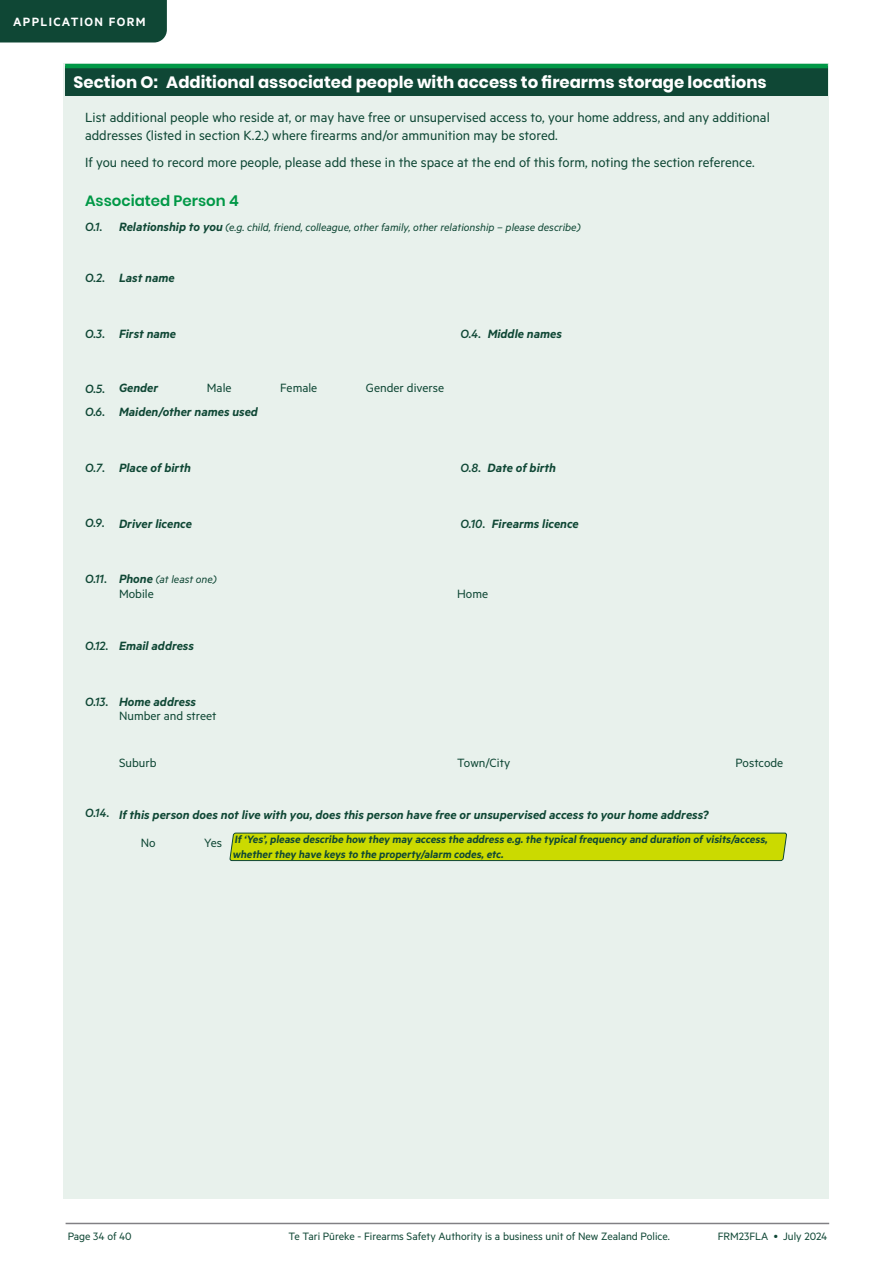
<style>
.page{position:relative;width:893px;height:1263px;background:#fff}
.page>*{position:absolute;margin:0;border:0;box-sizing:border-box;transform-origin:0 0}
.t1{font:700 16.5px "Poppins";color:#fff}
.t2{font:15px/18px "Metric";color:#0f4735}
.t3{font:600 15px "Poppins";color:#009846}
.t4{font:italic 600 13.5px/27.6px "Metric";color:#0f4735}
.t5{font:13.5px/14.4px "Metric";color:#0f4735}
.t6{font:600 13.5px "Metric";letter-spacing:.1em;color:#fff}
.t7{font:600 12px/14.4px "Metric";color:#0f4735}
.t8{font:italic 12px "Metric";color:#0f4735}
.t9{font:12px "Metric";color:#0f4735}
.s1{font-weight:500;font-size:13.5px}
.s2{font-weight:500;font-style:normal;font-size:13.5px}
.s3{font-weight:600;font-size:13.5px}
.s4{font-weight:500}
.s5{font-weight:500;font-style:normal}
.s6{font-weight:500;font-style:italic}
.s7{font-weight:600;font-style:italic}
.s8{font-weight:400;font-style:normal}
.s9{font-weight:400;font-size:13.5px}
</style>
<div class="page">
<div style="left:0;top:0;width:167px;height:42px;background:#0f4735"></div>
<div style="left:64px;top:64px;width:765px;height:1135px;background:#e8f1ec"></div>
<div style="left:65px;top:66px;width:763px;height:30px;background:#0f4735"></div>
<hr style="left:65px;top:64px;width:763px;height:4px;background:#009846">
<svg style="left:229px;top:833px;width:558px;height:28px"></svg>
<hr style="left:66px;top:1223px;width:763px;height:1px;background:#818084">
<p class="t6" style="left:13px;top:14px;width:134px">APPLICATION FORM</p>
<p class="t1" style="left:74px;top:73px;width:695px">Section O: Additional associated people with access to firearms storage locations</p>
<p class="t2" style="left:85px;top:108px;width:686px">List additional people who reside at, or may have free or unsupervised access to, your home address, and any additional addresses (listed in section K.2.) where firearms and/or ammunition may be stored.</p>
<p class="t2" style="left:85px;top:153px;width:671px">If you need to record more people, please add these in the space at the end of this form, noting the section reference.</p>
<p class="t3" style="left:85px;top:192px;width:155px">Associated Person 4</p>
<p class="t8" style="left:85px;top:220px;width:497px"><span class="s1">O.1</span><span class="s2">.</span> <span class="s3">Relationship to you</span> (e.g. child, friend, colleague, other family, other relationship – please describe)</p>
<p class="t4" style="left:85px;top:264px;width:91px"><span class="s4">O.2</span><span class="s5">.</span> Last name</p>
<p class="t4" style="left:85px;top:319px;width:93px"><span class="s4">O.3</span><span class="s5">.</span> First name</p>
<p class="t4" style="left:461px;top:319px;width:103px"><span class="s4">O.4</span><span class="s5">.</span> Middle names</p>
<p class="t4" style="left:85px;top:373px;width:75px"><span class="s4">O.5</span><span class="s5">.</span> Gender</p>
<p class="t5" style="left:207px;top:380px;width:26px">Male</p>
<p class="t5" style="left:280px;top:380px;width:39px">Female</p>
<p class="t5" style="left:366px;top:380px;width:80px">Gender diverse</p>
<p class="t4" style="left:85px;top:398px;width:174px"><span class="s4">O.6</span><span class="s5">.</span> Maiden/other names used</p>
<p class="t4" style="left:85px;top:453px;width:107px"><span class="s4">O.7</span><span class="s5">.</span> Place of birth</p>
<p class="t4" style="left:461px;top:453px;width:97px"><span class="s4">O.8</span><span class="s5">.</span> Date of birth</p>
<p class="t4" style="left:85px;top:509px;width:108px"><span class="s4">O.9</span><span class="s5">.</span> Driver licence</p>
<p class="t4" style="left:461px;top:509px;width:120px"><span class="s4">O.10</span><span class="s5">.</span> Firearms licence</p>
<p class="t8" style="left:85px;top:572px;width:133px"><span class="s1">O.11</span><span class="s2">.</span> <span class="s3">Phone</span> (at least one)</p>
<p class="t5" style="left:119px;top:586px;width:36px">Mobile</p>
<p class="t5" style="left:457px;top:586px;width:32px">Home</p>
<p class="t4" style="left:85px;top:632px;width:110px"><span class="s4">O.12</span><span class="s5">.</span> Email address</p>
<p class="t5" style="left:119px;top:694px;width:99px;text-indent:-34px"><span class="s6">O.13</span><span class="s4">.</span> <span class="s7">Home address<br></span>Number and street</p>
<p class="t5" style="left:119px;top:755px;width:39px">Suburb</p>
<p class="t5" style="left:457px;top:755px;width:55px">Town/City</p>
<p class="t5" style="left:736px;top:755px;width:49px">Postcode</p>
<p class="t4" style="left:141px;top:801px;width:569px;text-indent:-56px"><span class="s4">O.14</span><span class="s5">.</span> If this person does not live with you, does this person have free or unsupervised access to your home address?<br><span class="s8">No</span></p>
<p class="t7" style="left:232px;top:832px;width:538px;text-indent:-28px"><span class="s9">Ye s</span> If ‘Yes’,please describe how they may access the address e.g.the typicalfrequency and duration of visits/access, whether they have keys to the property/alarm codes,etc.</p>
<p class="t9" style="left:68px;top:1229px;width:66px">Page 34 of 40</p>
<p class="t9" style="left:289px;top:1229px;width:383px">Te Tari Pūreke - Firearms Safety Authority is a business unit of New Zealand Police.</p>
<p class="t9" style="left:718px;top:1229px;width:111px">FRM23FLA • July 2024</p>
</div>
